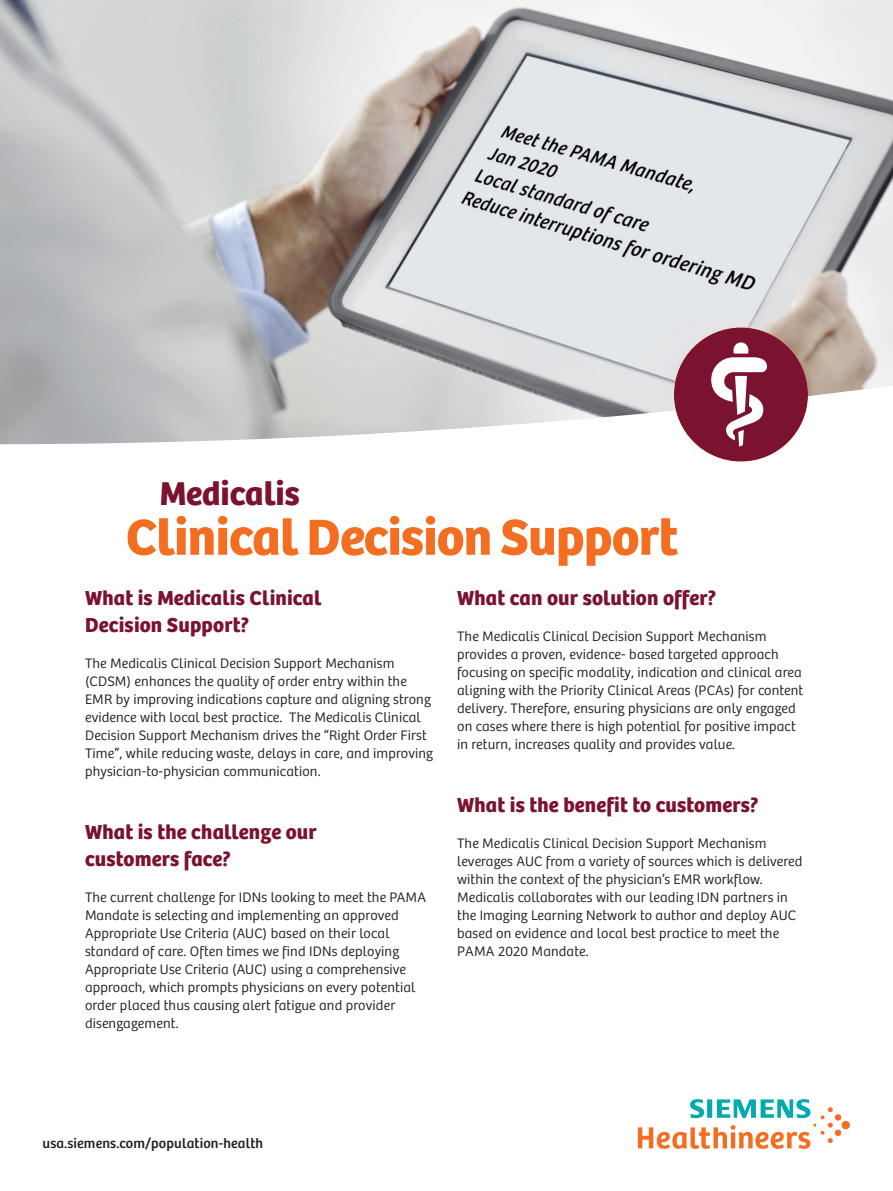
<style>
.page{position:relative;width:893px;height:1191px;background:#fff}
.page>*{position:absolute;margin:0;border:0;box-sizing:border-box;transform-origin:0 0}
.t1{font:52.5px "Bree SH Headline Regular";letter-spacing:-.01em;color:#f36e21}
.t2{font:34.2px "Bree SH Headline Regular";color:#7a1230}
.t3{font:21px/27px "Bree SH Text Bold";letter-spacing:.01em;color:#7a1230}
.t4{font:14.25px/18px "Bree SH Text Light";letter-spacing:.01em;color:#231f20}
.t5{font:14.25px "Bree SH Text Regular";letter-spacing:.01em;color:#231f20}
</style>
<div class="page">
<img style="left:0;top:0;width:893px;height:444px">
<svg style="left:638px;top:1099px;width:212px;height:50px"></svg>
<div style="left:674px;top:327px;width:134px;height:134px;background:#7a1230;border-radius:50%"></div>
<svg style="left:711px;top:342px;width:56px;height:104px"></svg>
<h2 class="t2" style="left:160px;top:473px;width:141px">Medicalis</h2>
<h1 class="t1" style="left:126px;top:505px;width:554px">Clinical Decision Support</h1>
<h3 class="t3" style="left:85px;top:585px;width:238px">What is Medicalis Clinical<br>Decision Support?</h3>
<p class="t4" style="left:85px;top:654px;width:349px">The Medicalis Clinical Decision Support Mechanism (CDSM) enhances the quality of order entry within the EMR by improving indications capture and aligning strong evidence with local best practice. The Medicalis Clinical Decision Support Mechanism drives the “Right Order First Time”, while reducing waste, delays in care, and improving physician-to-physician communication.</p>
<h3 class="t3" style="left:85px;top:819px;width:233px">What is the challenge our customers face?</h3>
<p class="t4" style="left:85px;top:888px;width:342px">The current challenge for IDNs looking to meet the PAMA Mandate is selecting and implementing an approved Appropriate Use Criteria (AUC) based on their local standard of care. Often times we find IDNs deploying Appropriate Use Criteria (AUC) using a comprehensive approach, which prompts physicians on every potential order placed thus causing alert fatigue and provider disengagement.</p>
<h3 class="t3" style="left:457px;top:585px;width:261px">What can our solution offer?</h3>
<p class="t4" style="left:457px;top:627px;width:348px">The Medicalis Clinical Decision Support Mechanism provides a proven, evidence- based targeted approach focusing on specific modality, indication and clinical area aligning with the Priority Clinical Areas (PCAs) for content delivery. Therefore, ensuring physicians are only engaged on cases where there is high potential for positive impact in return, increases quality and provides value.</p>
<h3 class="t3" style="left:457px;top:792px;width:303px">What is the benefit to customers?</h3>
<p class="t4" style="left:457px;top:834px;width:347px">The Medicalis Clinical Decision Support Mechanism leverages AUC from a variety of sources which is delivered within the context of the physician’s EMR workflow.<br>Medicalis collaborates with our leading IDN partners in the Imaging Learning Network to author and deploy AUC based on evidence and local best practice to meet the PAMA 2020 Mandate.</p>
<p class="t5" style="left:43px;top:1135px;width:222px">usa.siemens.com/population-health</p>
</div>
